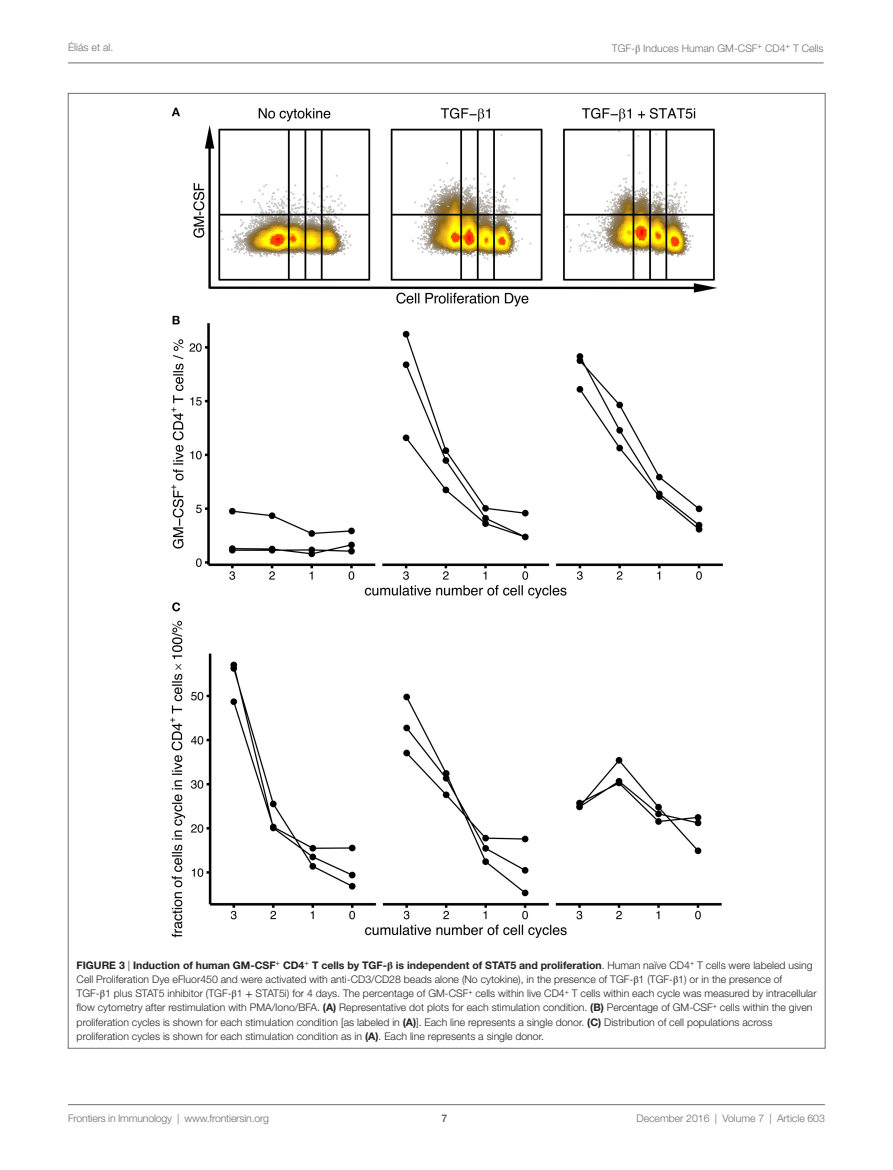
<style>
.page{position:relative;width:893px;height:1170px;background:#fff}
.page>*{position:absolute;margin:0;border:0;box-sizing:border-box;transform-origin:0 0}
.t1{font:300 10.5px/14.2px "Helvetica Neue LT Std";color:#231f20}
.t2{font:300 10.5px "Helvetica Neue LT Std";color:#6c6d70}
.t3{font:700 10.5px "Helvetica Neue LT Std";color:#6c6d70}
.s1{font-family:"STIX General";font-weight:400}
.s2{font-weight:700}
.s3{font-family:"STIX General";font-weight:700}
</style>
<div class="page">
<img style="left:170px;top:107px;width:553px;height:831px">
<hr style="left:68px;top:1104px;width:757px;height:1px;background:#6c6d70">
<hr style="left:68px;top:63px;width:755px;height:1px;background:#6c6d70">
<p class="t2" style="left:68px;top:41px;width:47px">Éliás et al.</p>
<p class="t2" style="left:612px;top:42px;width:213px">TGF-<span class="s1">β</span> Induces Human GM-CSF<sup>+</sup> CD4<sup>+</sup> T Cells</p>
<p class="t1" style="left:77px;top:957px;width:742px"><span class="s2">FIG URE 3</span> | <span class="s2">Induction of human GM-CSF</span><sup>+</sup> <span class="s2">CD4</span><sup>+</sup> <span class="s2">T cells by TGF-</span><span class="s3">β</span> <span class="s2">is independent of STAT5 and proliferation</span>. Human naïve CD4<sup>+</sup> T cells were labeled using Cell Proliferation Dye eFluor450 and were activated with anti-CD3/CD28 beads alone (No cytokine), in the presence of TGF-<span class="s1">β</span>1 (TGF-<span class="s1">β</span>1) or in the presence of TGF-<span class="s1">β</span>1 plus STAT5 inhibitor (TGF-<span class="s1">β</span>1 <span class="s1">+</span> STAT5i) for 4 days. The percentage of GM-CSF<sup>+</sup> cells within live CD4<sup>+</sup> T cells within each cycle was measured by intracellular flow cytometry after restimulation with PMA/Iono/BFA. <span class="s2">(A)</span> Representative dot plots for each stimulation condition. <span class="s2">(B)</span> Percentage of GM-CSF<sup>+</sup> cells within the given proliferation cycles is shown for each stimulation condition [as labeled in <span class="s2">(A)</span>]. Each line represents a single donor. <span class="s2">(C)</span> Distribution of cell populations across proliferation cycles is shown for each stimulation condition as in <span class="s2">(A)</span>. Each line represents a single donor.</p>
<p class="t2" style="left:68px;top:1111px;width:203px">Frontiers in Immunology | www.frontiersin.org</p>
<p class="t2" style="left:636px;top:1111px;width:190px">December 2016 | Volume 7 | Article 603</p>
<p class="t3" style="left:441px;top:1111px;width:7px">7</p>
</div>
